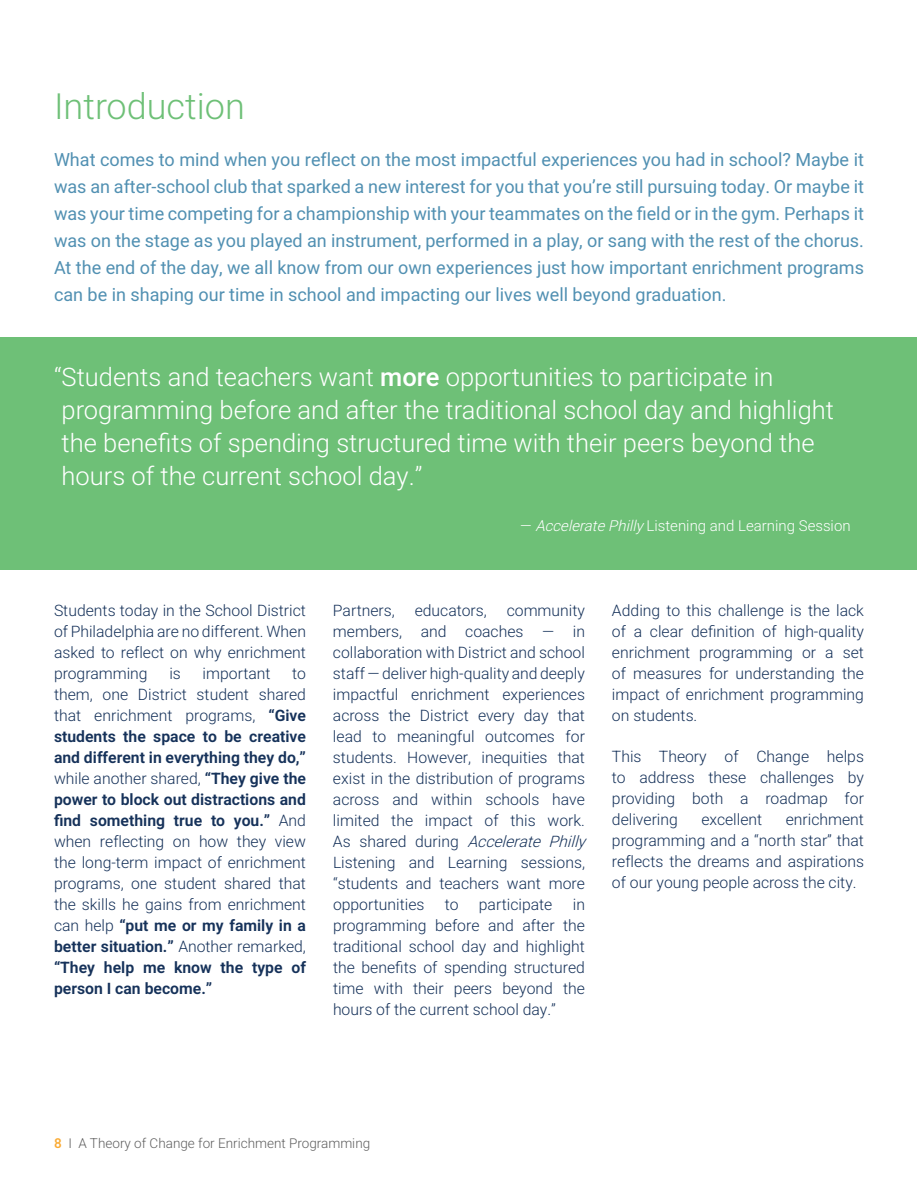
<style>
.page{position:relative;width:918px;height:1188px;background:#fff}
.page>*{position:absolute;margin:0;border:0;box-sizing:border-box;transform-origin:0 0}
.t1{font:300 36px "Heebo";color:#6ec077}
.t2{font:300 25.5px/33px "Heebo";color:#fff}
.t3{font:18px/27px "Heebo";color:#5190b2;text-align:justify}
.t4{font:300 15.75px/21px "Heebo";color:#16325a;text-align:justify}
.t5{font:300 15px "Heebo";color:#fff}
.t6{font:300 13.5px "Heebo";color:#606060}
.s1{font-weight:500}
.s2{font-style:italic}
.s3{font-weight:600}
.s4{font-weight:500;color:#faaa33}
</style>
<div class="page">
<div style="left:1px;top:338px;width:916px;height:232px;background:#6ec077"></div>
<p class="t1" style="left:54px;top:81px;width:192px">Introduction</p>
<p class="t3" style="left:54px;top:146px;width:811px">What comes to mind when you reflect on the most impactful experiences you had in school? Maybe it was an after-school club that sparked a new interest for you that you’re still pursuing today. Or maybe it was your time competing for a championship with your teammates on the field or in the gym. Perhaps it was on the stage as you played an instrument, performed in a play, or sang with the rest of the chorus.<br>At the end of the day, we all know from our own experiences just how important enrichment programs can be in shaping our time in school and impacting our lives well beyond graduation.</p>
<p class="t2" style="left:54px;top:360px;width:782px">“Students and teachers want <span class="s1">more</span> opportunities to participate in programming before and after the traditional school day and highlight the benefits of spending structured time with their peers beyond the hours of the current school day.”</p>
<p class="t5" style="left:520px;top:516px;width:332px">— <span class="s2">AcceleratePhilly</span>Listening and Learning Session</p>
<p class="t4" style="left:54px;top:600px;width:254px">Students today in the School District of Philadelphia are no different. When asked to reflect on why enrichment programming</p>
<p class="t4" style="left:169px;top:663px;width:13px">is</p>
<p class="t4" style="left:203px;top:663px;width:69px">important</p>
<p class="t4" style="left:54px;top:663px;width:254px;text-indent:238px">to them, one District student shared that enrichment programs, <span class="s3">“Give students the space to be creative and different in everything they do,” </span>while another shared, <span class="s3">“They give the power to block out distractions and find something true to you.”</span> And when reflecting on how they view the long-term impact of enrichment programs, one student shared that the skills he gains from enrichment can help <span class="s3">“put me or my family in a better situation.”</span> Another remarked, <span class="s3">“They help me know the type of person I can become.”</span></p>
<p class="t4" style="left:333px;top:600px;width:63px">Partners,</p>
<p class="t4" style="left:415px;top:600px;width:74px">educators,</p>
<p class="t4" style="left:333px;top:600px;width:259px;text-align:left;text-indent:174px">community members, and coaches — in collaboration with District and school staff — deliver high-quality and deeply impactful enrichment experiences across the District every day that lead to meaningful outcomes for students. However, inequities that exist in the distribution of programs across and within schools have limited the impact of this work.<br>A s s h a r e d d u r i n g <span class="s2">Accelerate Philly<br></span>Listening and Learning sessions, “students and teachers want more opportunities</p>
<p class="t4" style="left:333px;top:894px;width:254px;text-indent:240px">in programming before and after the traditional school day and highlight the benefits of spending structured time with their peers beyond the hours of the current school day.”</p>
<p class="t4" style="left:445px;top:894px;width:15px">to</p>
<p class="t4" style="left:479px;top:894px;width:75px">participate</p>
<p class="t4" style="left:612px;top:600px;width:254px">Adding to this challenge is the lack of a clear definition of high-quality enrichment programming or a set of measures for understanding the impact of enrichment programming on students.</p>
<p class="t4" style="left:612px;top:746px;width:254px">This Theory of Change helps to address these challenges by providing both a roadmap for delivering</p>
<p class="t4" style="left:612px;top:809px;width:254px;text-indent:174px">enrichment programming and a “north star” that reflects the dreams and aspirations of our young people across the city.</p>
<p class="t4" style="left:701px;top:809px;width:62px">excellent</p>
<p class="t6" style="left:54px;top:1134px;width:318px"><span class="s4">8</span> I A Theory of Change for Enrichment Programming</p>
</div>
